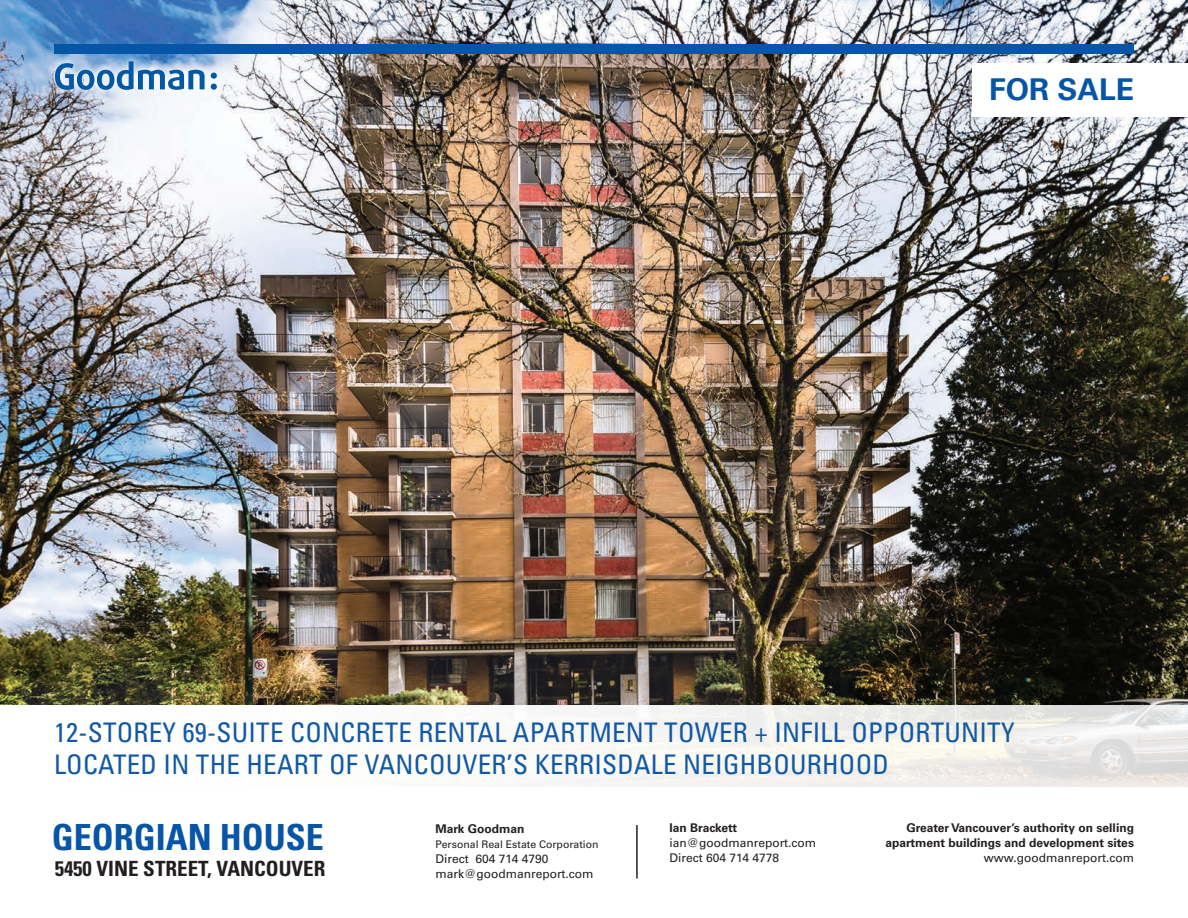
<style>
.page{position:relative;width:1188px;height:918px;background:#fff}
.page>*{position:absolute;margin:0;border:0;box-sizing:border-box;transform-origin:0 0}
.t1{font:700 condensed 36px "Univers LT Std";color:#0755a6}
.t2{font:700 30px "Univers LT Std";color:#0755a6}
.t3{font:condensed 27px/32.4px "Univers LT Std";letter-spacing:.01em;color:#1159a5}
.t4{font:700 condensed 21px "Univers LT Std";color:#231f20}
.t5{font:12px/15px "Univers LT Std";color:#231f20}
.t6{font:700 12px/15px "Univers LT Std";color:#231f20;text-align:right}
.t7{font:10.5px "Univers LT Std";color:#231f20}
</style>
<div class="page">
<img style="left:0;top:0;width:1188px;height:706px">
<svg style="left:579px;top:706px;width:609px;height:81px;fill:#f3f1ee"></svg>
<hr style="left:636px;top:825px;width:2px;height:53px;background:#231f20">
<div style="left:972px;top:63px;width:216px;height:53px;background:#fff"></div>
<svg style="left:45px;top:52px;width:181px;height:48px"></svg>
<svg style="left:55px;top:61px;width:150px;height:29px"></svg>
<svg style="left:211px;top:73px;width:6px;height:17px"></svg>
<div style="left:54px;top:44px;width:1080px;height:10px;background:#0755a6"></div>
<p class="t2" style="left:989px;top:72px;width:147px">FOR SALE</p>
<p class="t3" style="left:54px;top:716px;width:962px">12-STOREY 69-SUITE CONCRETE RENTAL APARTMENT TOWER + INFILL OPPORTUNITY<br>LOCATED IN THE HEART OF VANCOUVER’S KERRISDALE NEIGHBOURHOOD</p>
<h1 class="t1" style="left:52px;top:815px;width:274px">GEORGIAN HOUSE</h1>
<p class="t4" style="left:55px;top:856px;width:272px">5450 VINE STREET, VANCOUVER</p>
<p class="t6" style="left:436px;top:822px;width:90px">Mark Goodman</p>
<p class="t7" style="left:436px;top:838px;width:165px">Personal Real Estate Corporation</p>
<p class="t5" style="left:436px;top:852px;width:159px">Direct 604 714 4790 mark@goodmanreport.com</p>
<p class="t6" style="left:670px;top:821px;width:69px">Ian Brackett</p>
<p class="t5" style="left:670px;top:836px;width:148px">ian@goodmanreport.com<br>Direct 604 714 4778</p>
<p class="t6" style="left:885px;top:821px;width:250px">Greater Vancouver’s authority on selling apartment buildings and development sites</p>
<p class="t5" style="left:984px;top:851px;width:152px">www.goodmanreport.com</p>
</div>
